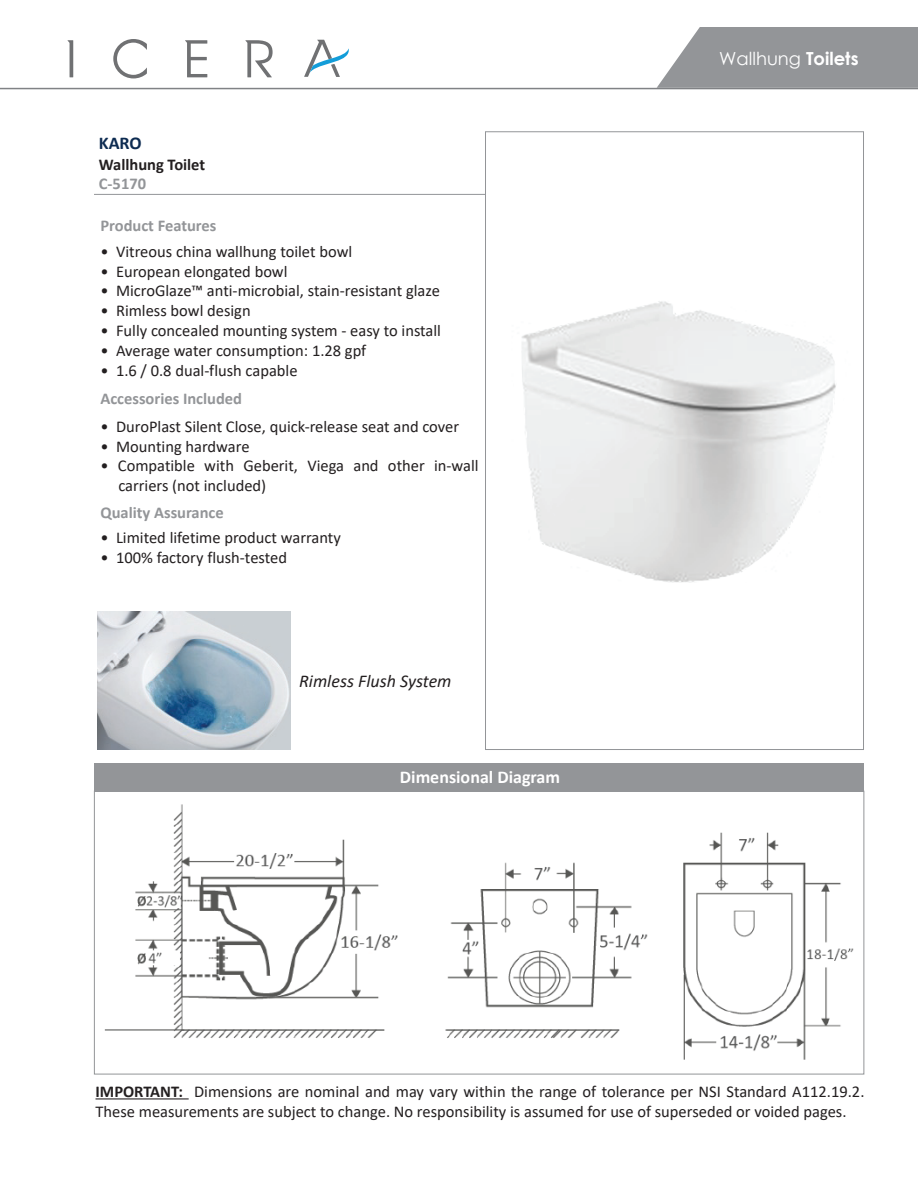
<style>
.page{position:relative;width:918px;height:1188px;background:#fff}
.page>*{position:absolute;margin:0;border:0;box-sizing:border-box;transform-origin:0 0}
.t1{font:700 18px "Calibri";color:#fff}
.t2{font:italic 18px "Calibri";color:#231f20}
.t3{font:18px "Century Gothic";color:#fff}
.t4{font:700 18px "Calibri";color:#0d2b51}
.t5{font:16.5px/19.8px "Calibri";color:#231f20}
.t6{font:700 16.5px "Calibri";color:#939598}
.t7{font:700 16.5px "Calibri";color:#231f20}
.s1{font-weight:700}
</style>
<div class="page">
<div style="left:94px;top:763px;width:770px;height:28px;background:#939598"></div>
<hr style="left:0;top:88px;width:918px;height:1px;background:#808285">
<svg style="left:657px;top:27px;width:261px;height:61px;background:#9c9ea0"></svg>
<svg style="left:68px;top:40px;width:5px;height:37px"></svg>
<svg style="left:185px;top:40px;width:22px;height:37px"></svg>
<svg style="left:245px;top:40px;width:28px;height:37px"></svg>
<svg style="left:113px;top:39px;width:34px;height:39px"></svg>
<svg style="left:304px;top:40px;width:45px;height:37px"></svg>
<hr style="left:96px;top:1098px;width:93px;height:1px;background:#231f20">
<hr style="left:94px;top:194px;width:392px;height:1px;background:#939598">
<img style="left:104px;top:804px;width:750px;height:256px">
<img style="left:522px;top:301px;width:314px;height:282px">
<img style="left:98px;top:612px;width:192px;height:138px">
<p class="t4" style="left:99px;top:131px;width:44px">KARO</p>
<p class="t7" style="left:99px;top:152px;width:108px">Wallhung Toilet</p>
<p class="t6" style="left:99px;top:172px;width:49px">C-5170</p>
<p class="t6" style="left:100px;top:214px;width:118px">Product Features</p>
<p class="t5" style="left:100px;top:241px;width:253px">• Vitreous china wallhung toilet bowl</p>
<p class="t5" style="left:100px;top:261px;width:189px">• European elongated bowl</p>
<p class="t5" style="left:100px;top:281px;width:341px">• MicroGlaze™ anti-microbial, stain-resistant glaze</p>
<p class="t5" style="left:100px;top:300px;width:152px">• Rimless bowl design</p>
<p class="t5" style="left:100px;top:320px;width:342px">• Fully concealed mounting system - easy to install</p>
<p class="t5" style="left:100px;top:340px;width:267px">• Average water consumption: 1.28 gpf</p>
<p class="t5" style="left:100px;top:360px;width:199px">• 1.6 / 0.8 dual-flush capable</p>
<p class="t6" style="left:100px;top:387px;width:143px">Accessories Included</p>
<p class="t5" style="left:100px;top:416px;width:360px">• DuroPlast Silent Close, quick-release seat and cover</p>
<p class="t5" style="left:100px;top:436px;width:151px">• Mounting hardware</p>
<p class="t5" style="left:118px;top:456px;width:362px;text-indent:-18px">• Compatible with Geberit, Viega and other in-wall carriers (not included)</p>
<p class="t5" style="left:100px;top:527px;width:242px">• Limited lifetime product warranty</p>
<p class="t5" style="left:100px;top:547px;width:188px">• 100% factory flush-tested</p>
<p class="t6" style="left:100px;top:501px;width:125px">Quality Assurance</p>
<p class="t2" style="left:299px;top:669px;width:154px">Rimless Flush System</p>
<p class="t1" style="left:400px;top:764px;width:162px">Dimensional Diagram</p>
<p class="t3" style="left:719px;top:45px;width:141px">Wallhung <span class="s1">Toilets</span></p>
<p class="t5" style="left:96px;top:1081px;width:770px"><span class="s1">IMPORTANT:</span> Dimensions are nominal and may vary within the range of tolerance per NSI Standard A112.19.2.<br>These measurements are subject to change. No responsibility is assumed for use of superseded or voided pages.</p>
</div>
